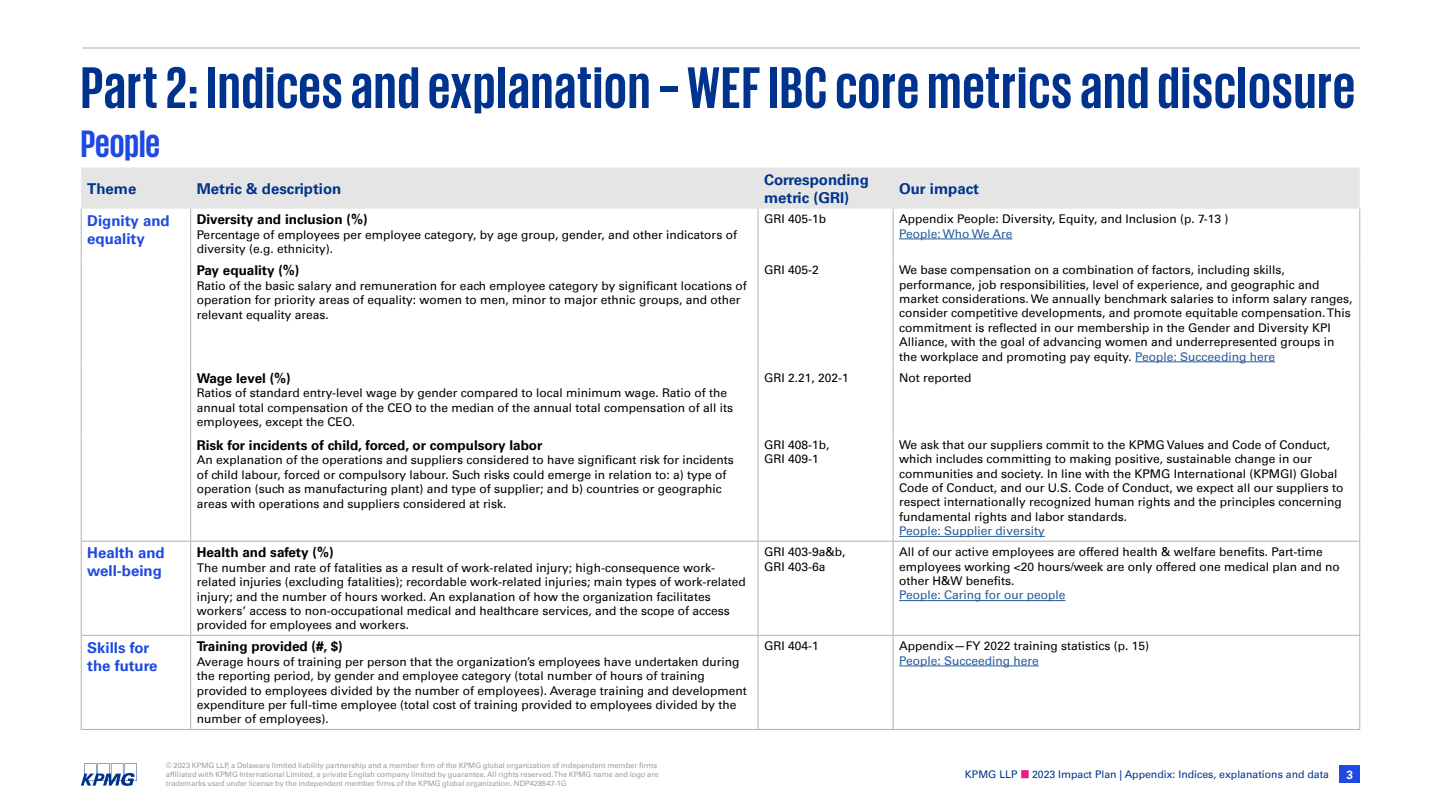
<style>
.page{position:relative;width:1441px;height:810px;background:#fff}
.page>*{position:absolute;margin:0;border:0;box-sizing:border-box;transform-origin:0 0}
.t1{font:700 60px "KPMG";letter-spacing:.02em;color:#00338d}
.t2{font:700 39px "KPMG";color:#1e49e2}
.t3{font:700 15px/18px "Univers 65";color:#00338d}
.t4{font:700 15px/18px "Univers 65";color:#1e49e2}
.t5{font:700 13.5px "Univers 65";color:#000}
.t6{font:12px/14.4px "Univers 55 Roman";color:#000}
.t7{font:12px "Univers 55 Roman";color:#275b9b}
.t8{font:700 12px "Univers 65";color:#fff}
.t9{font:10.5px "Univers 55 Roman";color:#00338d}
.t10{font:7.5px/9px "Univers 55 Roman";color:#9d9d9c}
.s1{color:#275b9b}
</style>
<div class="page">
<div style="left:1339px;top:765px;width:20px;height:18px;background:#1e49e2"></div>
<svg style="left:81px;top:763px;width:56px;height:23px"></svg>
<div style="left:1021px;top:770px;width:7px;height:8px;background:#e71f85"></div>
<div style="left:81px;top:167px;width:1278px;height:42px;background:#e5e5e5"></div>
<hr style="left:81px;top:209px;width:1px;height:50px;background:#b2b2b2">
<hr style="left:81px;top:259px;width:1px;height:108px;background:#b2b2b2">
<hr style="left:81px;top:367px;width:1px;height:67px;background:#b2b2b2">
<hr style="left:81px;top:434px;width:1px;height:107px;background:#b2b2b2">
<hr style="left:190px;top:209px;width:1px;height:50px;background:#b2b2b2">
<hr style="left:757px;top:209px;width:1px;height:50px;background:#b2b2b2">
<hr style="left:892px;top:209px;width:1px;height:50px;background:#b2b2b2">
<hr style="left:1359px;top:209px;width:1px;height:50px;background:#b2b2b2">
<hr style="left:190px;top:259px;width:1px;height:108px;background:#b2b2b2">
<hr style="left:757px;top:259px;width:1px;height:108px;background:#b2b2b2">
<hr style="left:892px;top:259px;width:1px;height:108px;background:#b2b2b2">
<hr style="left:1359px;top:259px;width:1px;height:108px;background:#b2b2b2">
<hr style="left:190px;top:367px;width:1px;height:67px;background:#b2b2b2">
<hr style="left:757px;top:367px;width:1px;height:67px;background:#b2b2b2">
<hr style="left:892px;top:367px;width:1px;height:67px;background:#b2b2b2">
<hr style="left:1359px;top:367px;width:1px;height:67px;background:#b2b2b2">
<hr style="left:190px;top:434px;width:1px;height:107px;background:#b2b2b2">
<hr style="left:757px;top:434px;width:1px;height:107px;background:#b2b2b2">
<hr style="left:892px;top:434px;width:1px;height:107px;background:#b2b2b2">
<hr style="left:1359px;top:434px;width:1px;height:107px;background:#b2b2b2">
<hr style="left:81px;top:541px;width:110px;height:1px;background:#b2b2b2">
<hr style="left:81px;top:542px;width:1px;height:93px;background:#b2b2b2">
<hr style="left:191px;top:541px;width:567px;height:1px;background:#b2b2b2">
<hr style="left:190px;top:542px;width:1px;height:93px;background:#b2b2b2">
<hr style="left:758px;top:541px;width:135px;height:1px;background:#b2b2b2">
<hr style="left:757px;top:542px;width:1px;height:93px;background:#b2b2b2">
<hr style="left:893px;top:541px;width:466px;height:1px;background:#b2b2b2">
<hr style="left:892px;top:542px;width:1px;height:93px;background:#b2b2b2">
<hr style="left:1359px;top:542px;width:1px;height:93px;background:#b2b2b2">
<hr style="left:81px;top:635px;width:110px;height:1px;background:#b2b2b2">
<hr style="left:81px;top:636px;width:1px;height:93px;background:#b2b2b2">
<hr style="left:191px;top:635px;width:567px;height:1px;background:#b2b2b2">
<hr style="left:190px;top:636px;width:1px;height:93px;background:#b2b2b2">
<hr style="left:758px;top:635px;width:135px;height:1px;background:#b2b2b2">
<hr style="left:757px;top:636px;width:1px;height:93px;background:#b2b2b2">
<hr style="left:893px;top:635px;width:466px;height:1px;background:#b2b2b2">
<hr style="left:892px;top:636px;width:1px;height:93px;background:#b2b2b2">
<hr style="left:1359px;top:636px;width:1px;height:93px;background:#b2b2b2">
<hr style="left:81px;top:729px;width:110px;height:1px;background:#b2b2b2">
<hr style="left:191px;top:729px;width:567px;height:1px;background:#b2b2b2">
<hr style="left:758px;top:729px;width:135px;height:1px;background:#b2b2b2">
<hr style="left:893px;top:729px;width:466px;height:1px;background:#b2b2b2">
<hr style="left:899px;top:239px;width:113px;height:1px;background:#275b9b">
<hr style="left:1135px;top:362px;width:139px;height:1px;background:#275b9b">
<hr style="left:899px;top:536px;width:145px;height:1px;background:#275b9b">
<hr style="left:899px;top:600px;width:166px;height:1px;background:#275b9b">
<hr style="left:899px;top:666px;width:139px;height:1px;background:#275b9b">
<hr style="left:83px;top:47px;width:1276px;height:2px;background:#b2b2b2">
<h1 class="t1" style="left:81px;top:58px;width:1275px">Part 2: Indices and explanation – WEF IBC core metrics and disclosure</h1>
<h2 class="t2" style="left:81px;top:124px;width:81px">People</h2>
<p class="t3" style="left:87px;top:180px;width:51px">Theme</p>
<p class="t3" style="left:197px;top:180px;width:146px">Metric &amp; description</p>
<p class="t3" style="left:764px;top:171px;width:106px">Corresponding metric (GRI)</p>
<p class="t3" style="left:899px;top:180px;width:82px">Our impact</p>
<p class="t4" style="left:87px;top:211px;width:84px">Dignity and equality</p>
<p class="t5" style="left:197px;top:212px;width:172px">Diversity and inclusion (%)</p>
<p class="t6" style="left:764px;top:212px;width:64px">GRI 405-1b</p>
<p class="t6" style="left:899px;top:212px;width:331px">Appendix People: Diversity, Equity, and Inclusion (p. 7-13 )</p>
<p class="t7" style="left:899px;top:226px;width:115px">People: Who We Are</p>
<p class="t6" style="left:197px;top:227px;width:542px">Percentage of employees per employee category, by age group, gender, and other indicators of diversity (e.g. ethnicity).</p>
<p class="t5" style="left:197px;top:263px;width:104px">Pay equality (%)</p>
<p class="t6" style="left:197px;top:278px;width:551px">Ratio of the basic salary and remuneration for each employee category by significant locations of operation for priority areas of equality: women to men, minor to major ethnic groups, and other relevant equality areas.</p>
<p class="t5" style="left:197px;top:370px;width:96px">Wage level (%)</p>
<p class="t6" style="left:197px;top:386px;width:538px">Ratios of standard entry-level wage by gender compared to local minimum wage. Ratio of the annual total compensation of the CEO to the median of the annual total compensation of all its employees, except the CEO.</p>
<p class="t5" style="left:197px;top:437px;width:347px">Risk for incidents of child, forced, or compulsory labor</p>
<p class="t6" style="left:197px;top:453px;width:538px">An explanation of the operations and suppliers considered to have significant risk for incidents of child labour, forced or compulsory labour. Such risks could emerge in relation to: a) type of operation (such as manufacturing plant) and type of supplier; and b) countries or geographic areas with operations and suppliers considered at risk.</p>
<p class="t4" style="left:87px;top:544px;width:79px">Health and well-being</p>
<p class="t5" style="left:197px;top:545px;width:138px">Health and safety (%)</p>
<p class="t6" style="left:197px;top:560px;width:550px">The number and rate of fatalities as a result of work-related injury; high-consequence work&shy;related injuries (excluding fatalities); recordable work-related injuries; main types of work-related injury; and the number of hours worked. An explanation of how the organization facilitates workers’ access to non-occupational medical and healthcare services, and the scope of access provided for employees and workers.</p>
<p class="t4" style="left:87px;top:638px;width:72px">Skills for the future</p>
<p class="t5" style="left:197px;top:639px;width:148px">Training provided (#, $)</p>
<p class="t6" style="left:197px;top:654px;width:551px">Average hours of training per person that the organization’s employees have undertaken during the reporting period, by gender and employee category (total number of hours of training provided to employees divided by the number of employees). Average training and development expenditure per full-time employee (total cost of training provided to employees divided by the number of employees).</p>
<p class="t6" style="left:764px;top:263px;width:56px">GRI 405-2</p>
<p class="t6" style="left:899px;top:263px;width:455px">We base compensation on a combination of factors, including skills, performance, job responsibilities, level of experience, and geographic and market considerations. We annually benchmark salaries to inform salary ranges, consider competitive developments, and promote equitable compensation. This commitment is reflected in our membership in the Gender and Diversity KPI Alliance, with the goal of advancing women and underrepresented groups in the workplace and promoting pay equity. <span class="s1">People: Succeeding here</span></p>
<p class="t6" style="left:764px;top:370px;width:86px">GRI 2.21, 202-1</p>
<p class="t6" style="left:899px;top:370px;width:74px">Not reported</p>
<p class="t6" style="left:764px;top:437px;width:67px">GRI 408-1b,<br>GRI 409-1</p>
<p class="t6" style="left:899px;top:437px;width:446px">We ask that our suppliers commit to the KPMG Values and Code of Conduct, which includes committing to making positive, sustainable change in our communities and society. In line with the KPMG International (KPMGI) Global Code of Conduct, and our U.S. Code of Conduct, we expect all our suppliers to respect internationally recognized human rights and the principles concerning fundamental rights and labor standards.</p>
<p class="t7" style="left:899px;top:524px;width:147px">People: Supplier diversity</p>
<p class="t6" style="left:764px;top:545px;width:83px">GRI 403-9a&amp;b,<br>GRI 403-6a</p>
<p class="t6" style="left:899px;top:545px;width:442px">All of our active employees are offered health &amp; welfare benefits. Part-time employees working &lt;20 hours/week are only offered one medical plan and no other H&amp;W benefits.</p>
<p class="t7" style="left:899px;top:588px;width:168px">People: Caring for our people</p>
<p class="t6" style="left:764px;top:639px;width:56px">GRI 404-1</p>
<p class="t6" style="left:899px;top:639px;width:251px">Appendix—FY 2022 training statistics (p. 15)</p>
<p class="t7" style="left:899px;top:653px;width:141px">People: Succeeding here</p>
<p class="t10" style="left:166px;top:761px;width:494px">© 2023 KPMG LLP, a Delaware limited liability partnership and a member firm of the KPMG global organization of independent member firms affiliated with KPMG International Limited, a private English company limited by guarantee. All rights reserved. The KPMG name and logo are trademarks used under license by the independent member firms of the KPMG global organization. NDP428547-1G</p>
<p class="t9" style="left:964px;top:768px;width:54px">KPMG LLP</p>
<p class="t9" style="left:1031px;top:768px;width:298px">2023 Impact Plan | Appendix: Indices, explanations and data</p>
<p class="t8" style="left:1346px;top:767px;width:8px">3</p>
</div>
